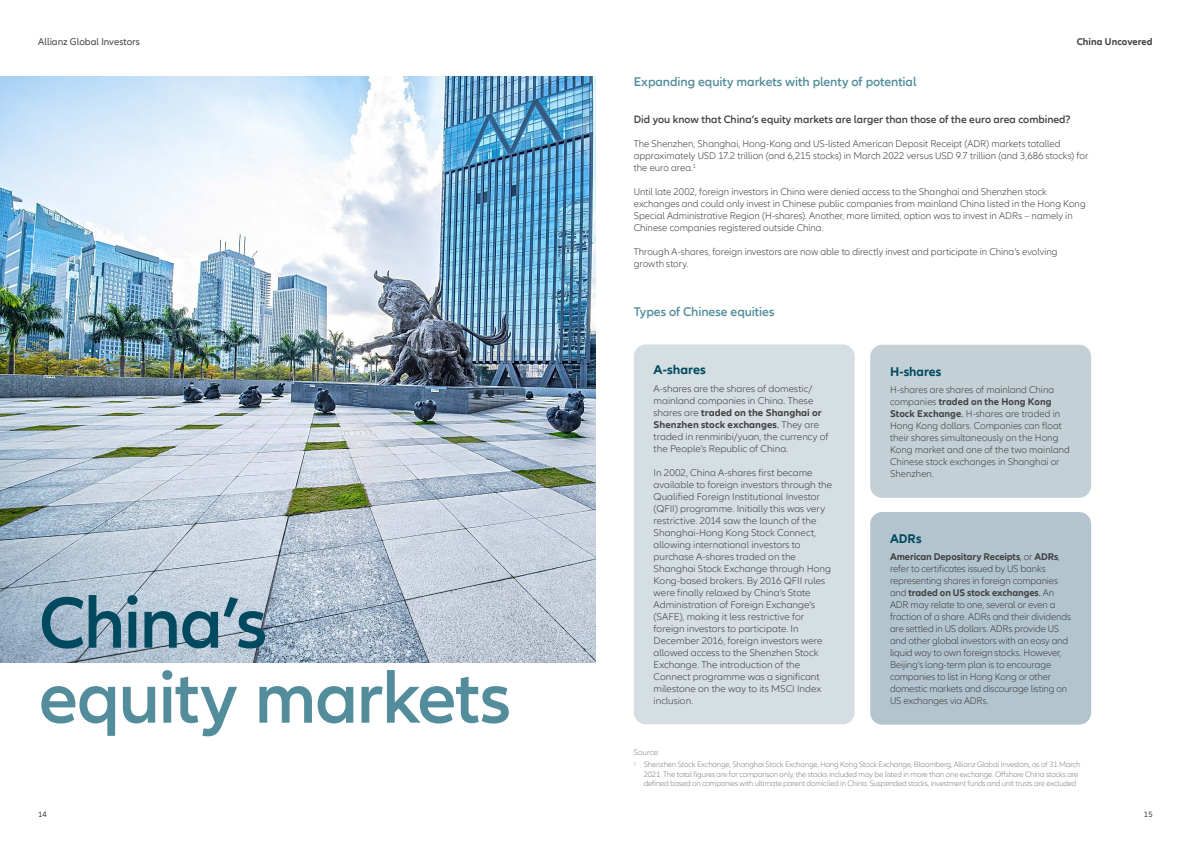
<style>
.page{position:relative;width:1191px;height:842px;background:#fff}
.page>*{position:absolute;margin:0;border:0;box-sizing:border-box;transform-origin:0 0}
.t1{font:600 75px "Allianz Neo";letter-spacing:-.02em;color:#538d9c}
.t2{font:600 75px "Allianz Neo";letter-spacing:-.025em;color:#00495e}
.t3{font:600 13px "Allianz Neo";letter-spacing:-.005em;color:#538d9c}
.t4{font:700 13px "Allianz Neo";color:#00495e}
.t5{font:600 11px "Allianz Neo";color:#414042}
.t6{font:300 10px/12px "Allianz Neo";letter-spacing:-.005em;color:#414042}
.t7{font:10px "Allianz Neo";color:#414042}
.t8{font:700 10px "Allianz Neo";letter-spacing:.005em;color:#414042}
.t9{font:300 8px/12.4px "Allianz Neo";letter-spacing:-.02em;color:#808285}
.t10{font:8px "Allianz Neo";color:#414042}
.s1{font-weight:700}
.s2{font-weight:400}
</style>
<div class="page">
<img style="left:0;top:77px;width:595px;height:585px">
<div style="left:634px;top:344px;width:220px;height:380px;background:#d5dee2;border-radius:12px"></div>
<div style="left:870px;top:345px;width:221px;height:153px;background:#c3d1d7;border-radius:12px"></div>
<div style="left:870px;top:512px;width:221px;height:213px;background:#b2c5ce;border-radius:12px"></div>
<p class="t7" style="left:38px;top:36px;width:103px">Allianz Global Investors</p>
<p class="t8" style="left:1076px;top:36px;width:77px">China Uncovered</p>
<h2 class="t3" style="left:634px;top:75px;width:284px">Expanding equity markets with plenty of potential</h2>
<p class="t5" style="left:634px;top:113px;width:438px">Did you know that China’s equity markets are larger than those of the euro area combined?</p>
<p class="t6" style="left:634px;top:138px;width:456px">The Shenzhen, Shanghai, Hong-Kong and US-listed American Deposit Receipt (ADR) markets totalled approximately USD 17.2 trillion (and 6,215 stocks) in March 2022 versus USD 9.7 trillion (and 3,686 stocks) for the euro area.<sup>1</sup></p>
<p class="t6" style="left:634px;top:186px;width:453px">Until late 2002, foreign investors in China were denied access to the Shanghai and Shenzhen stock exchanges and could only invest in Chinese public companies from mainland China listed in the Hong Kong Special Administrative Region (H-shares). Another, more limited, option was to invest in ADRs – namely in Chinese companies registered outside China.</p>
<p class="t6" style="left:634px;top:246px;width:425px">Through A-shares, foreign investors are now able to directly invest and participate in China’s evolving growth story.</p>
<h1 class="t2" style="left:39px;top:580px;width:230px">China’s</h1>
<h1 class="t1" style="left:39px;top:655px;width:474px">equity markets</h1>
<h2 class="t3" style="left:634px;top:304px;width:142px">Types of Chinese equities</h2>
<h2 class="t4" style="left:653px;top:362px;width:54px">A-shares</h2>
<p class="t6" style="left:653px;top:383px;width:176px">A-shares are the shares of domestic/ mainland companies in China. These shares are <span class="s1">traded on the Shanghai or Shenzhen stock exchanges</span><span class="s2">.</span> They are traded in renminbi/yuan, the currency of the People’s Republic of China.</p>
<p class="t6" style="left:653px;top:467px;width:180px">In 2002, China A-shares first became available to foreign investors through the Qualified Foreign Institutional Investor (QFII) programme. Initially this was very restrictive. 2014 saw the launch of the Shanghai-Hong Kong Stock Connect, allowing international investors to purchase A-shares traded on the Shanghai Stock Exchange through Hong Kong-based brokers. By 2016 QFII rules were finally relaxed by China’s State Administration of Foreign Exchange’s (SAFE), making it less restrictive for foreign investors to participate. In December 2016, foreign investors were allowed access to the Shenzhen Stock Exchange. The introduction of the Connect programme was a significant milestone on the way to its MSCI Index inclusion.</p>
<h2 class="t4" style="left:890px;top:364px;width:53px">H-shares</h2>
<p class="t6" style="left:890px;top:384px;width:181px">H-shares are shares of mainland China companies <span class="s1">traded on the Hong Kong Stock Exchange</span><span class="s2">.</span> H-shares are traded in Hong Kong dollars. Companies can float their shares simultaneously on the Hong Kong market and one of the two mainland Chinese stock exchanges in Shanghai or Shenzhen.</p>
<h2 class="t4" style="left:890px;top:531px;width:33px">ADRs</h2>
<p class="t6" style="left:890px;top:551px;width:182px"><span class="s1">American Depositary Receipts</span>, or <span class="s1">ADRs</span>, refer to certificates issued by US banks representing shares in foreign companies and <span class="s1">traded on US stock exchanges</span><span class="s2">.</span> An ADR may relate to one, several or even a fraction of a share. ADRs and their dividends are settled in US dollars. ADRs provide US and other global investors with an easy and liquid way to own foreign stocks. However, Beijing’s long-term plan is to encourage companies to list in Hong Kong or other domestic markets and discourage listing on US exchanges via ADRs.</p>
<p class="t9" style="left:634px;top:746px;width:448px">Source:<br><sup>1</sup> Shenzhen Stock Exchange, Shanghai Stock Exchange, Hong Kong Stock Exchange, Bloomberg, Allianz Global Investors, as of 31 March</p>
<p class="t9" style="left:643px;top:770px;width:436px;line-height:9.6px">2021. The total figures are for comparison only, the stocks included may be listed in more than one exchange. Offshore China stocks are defined based on companies with ultimate parent domiciled in China. Suspended stocks, investment funds and unit trusts are excluded</p>
<p class="t10" style="left:38px;top:810px;width:10px">14</p>
<p class="t10" style="left:1144px;top:810px;width:10px">15</p>
</div>
